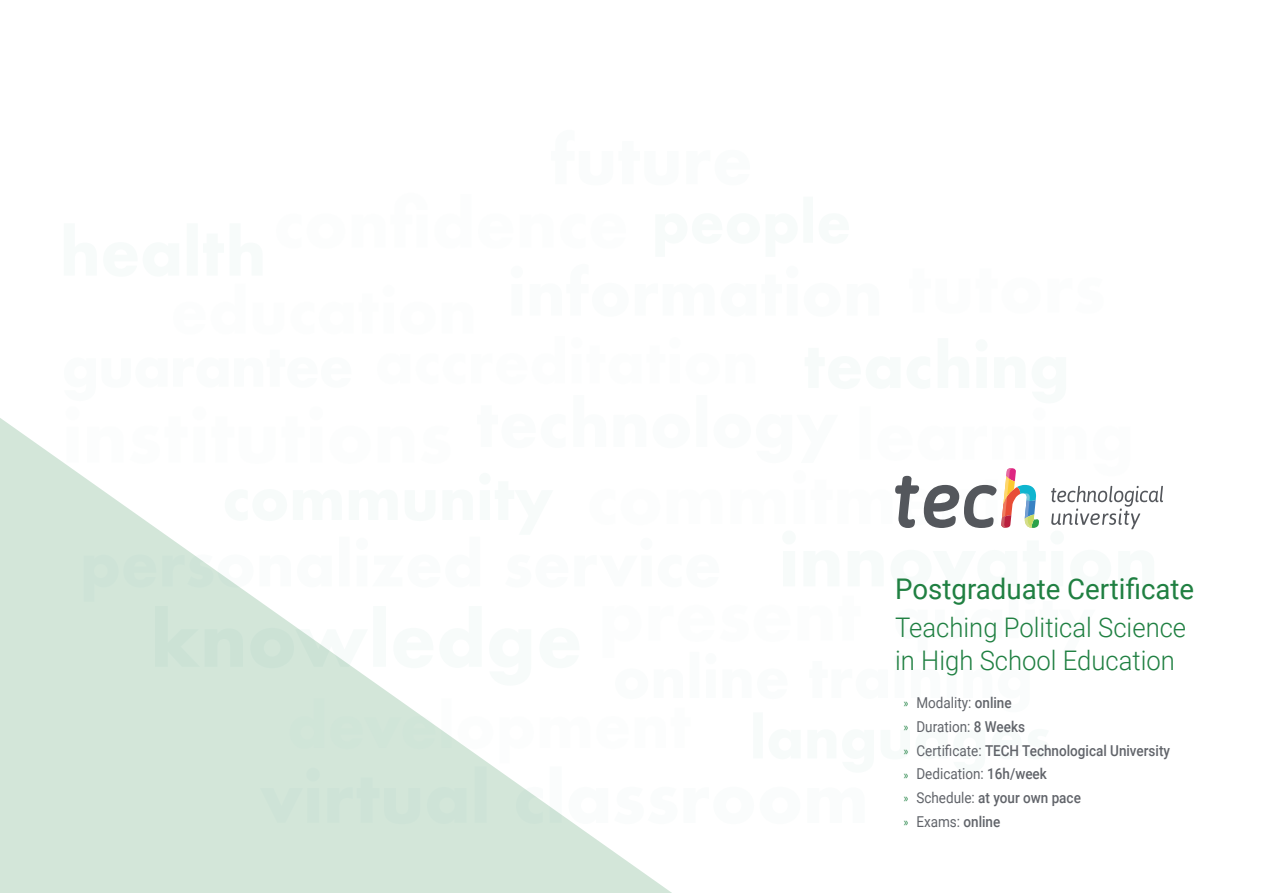
<style>
.page{position:relative;width:1263px;height:893px;background:#fff}
.page>*{position:absolute;margin:0;border:0;box-sizing:border-box;transform-origin:0 0}
.t1{font:28.5px "Roboto";color:#208042}
.t2{font:300 27px/33px "Roboto";color:#208042;scale:.95 1}
.t3{font:500 15px/23.7px "Roboto";color:#61646a;scale:.9 1}
.s1{font-family:"Myriad Pro";font-weight:400;font-size:12px;color:#1f8142}
.s2{font-weight:400}
</style>
<div class="page">
<div style="left:0;top:418px;width:672px;height:475px;background:#d3e6d9"></div>
<svg style="left:64px;top:418px;width:1099px;height:406px"></svg>
<h1 class="t1" style="left:895px;top:569px;width:301px">Postgraduate Certificate</h1>
<h2 class="t2" style="left:895px;top:610px;width:308px">Teaching Political Science in High School Education</h2>
<p class="t3" style="left:904px;top:690px;width:297px"><span class="s1">»</span> <span class="s2">Modality:</span> online<br><span class="s1">»</span> <span class="s2">Duration:</span> 8 Weeks<br><span class="s1">»</span> <span class="s2">Certificate:</span> TECH Technological University <span class="s1">»</span> <span class="s2">Dedication:</span> 16h/week<br><span class="s1">»</span> <span class="s2">Schedule:</span> at your own pace<br><span class="s1">»</span> <span class="s2">Exams:</span> online</p>
</div>
